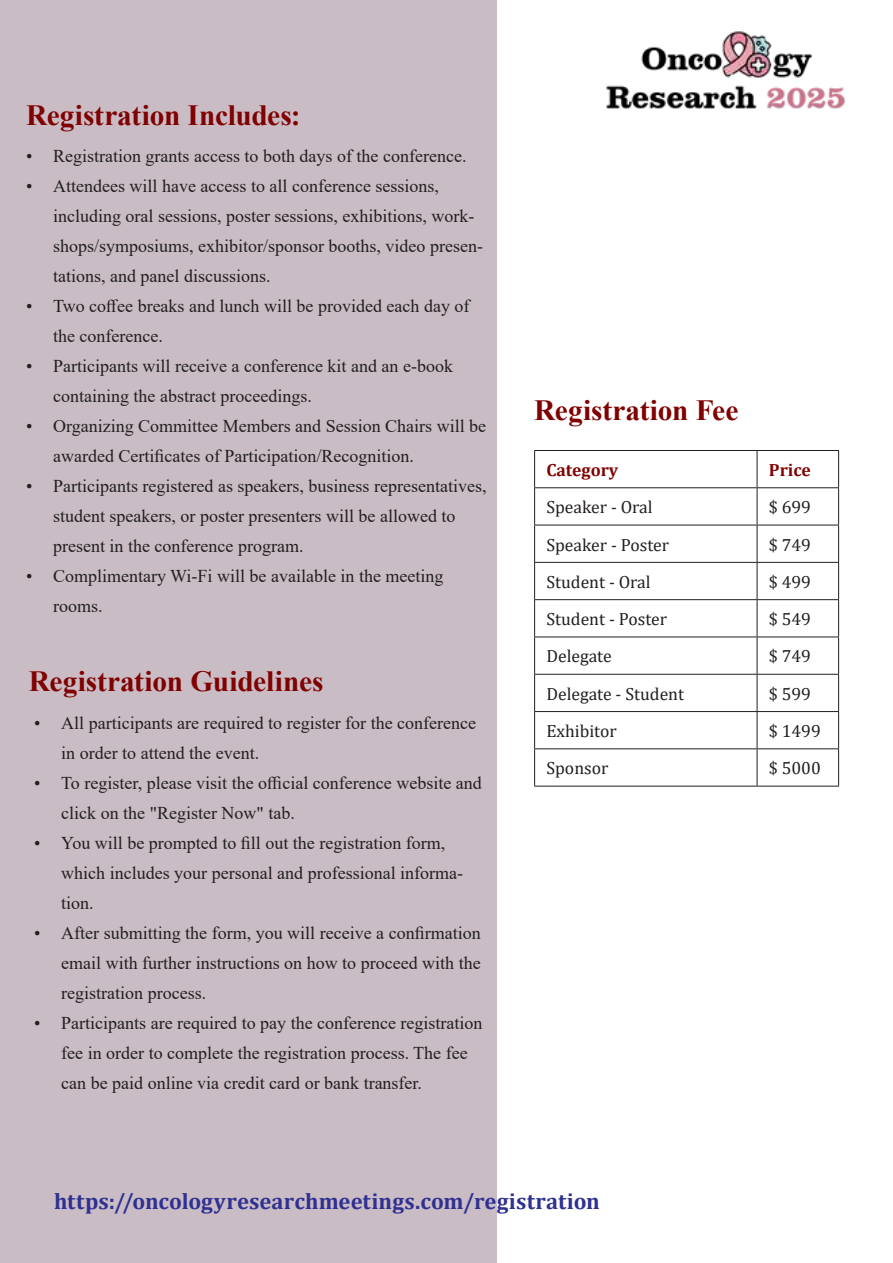
<style>
.page{position:relative;width:893px;height:1263px;background:#fff}
.page>*{position:absolute;margin:0;border:0;box-sizing:border-box;transform-origin:0 0}
.t1{font:700 29.25px "Times New Roman";letter-spacing:-.005em;color:#800101}
.t2{font:700 22.65px "Cambria";letter-spacing:.005em;color:#2e3092}
.t3{font:18px/30px "Times New Roman";color:#231f20}
.t4{font:17.7px "Cambria";color:#231f20}
.t5{font:700 17.7px "Cambria";color:#800101}
</style>
<div class="page">
<div style="left:0;top:0;width:497px;height:1263px;background:#c9bcc4"></div>
<hr style="left:534px;top:450px;width:223px;height:1px;background:#231f20">
<hr style="left:534px;top:451px;width:1px;height:36px;background:#231f20">
<hr style="left:757px;top:450px;width:82px;height:1px;background:#231f20">
<hr style="left:757px;top:451px;width:1px;height:36px;background:#231f20">
<hr style="left:838px;top:451px;width:1px;height:36px;background:#231f20">
<hr style="left:534px;top:487px;width:223px;height:1px;background:#231f20">
<hr style="left:534px;top:488px;width:1px;height:37px;background:#231f20">
<hr style="left:757px;top:487px;width:82px;height:1px;background:#231f20">
<hr style="left:757px;top:488px;width:1px;height:37px;background:#231f20">
<hr style="left:838px;top:488px;width:1px;height:37px;background:#231f20">
<hr style="left:534px;top:525px;width:223px;height:1px;background:#231f20">
<hr style="left:534px;top:525px;width:1px;height:37px;background:#231f20">
<hr style="left:757px;top:525px;width:82px;height:1px;background:#231f20">
<hr style="left:757px;top:525px;width:1px;height:37px;background:#231f20">
<hr style="left:838px;top:525px;width:1px;height:37px;background:#231f20">
<hr style="left:534px;top:562px;width:223px;height:1px;background:#231f20">
<hr style="left:534px;top:563px;width:1px;height:36px;background:#231f20">
<hr style="left:757px;top:562px;width:82px;height:1px;background:#231f20">
<hr style="left:757px;top:563px;width:1px;height:36px;background:#231f20">
<hr style="left:838px;top:563px;width:1px;height:36px;background:#231f20">
<hr style="left:534px;top:599px;width:223px;height:1px;background:#231f20">
<hr style="left:534px;top:600px;width:1px;height:37px;background:#231f20">
<hr style="left:757px;top:599px;width:82px;height:1px;background:#231f20">
<hr style="left:757px;top:600px;width:1px;height:37px;background:#231f20">
<hr style="left:838px;top:600px;width:1px;height:37px;background:#231f20">
<hr style="left:534px;top:637px;width:223px;height:1px;background:#231f20">
<hr style="left:534px;top:637px;width:1px;height:37px;background:#231f20">
<hr style="left:757px;top:637px;width:82px;height:1px;background:#231f20">
<hr style="left:757px;top:637px;width:1px;height:37px;background:#231f20">
<hr style="left:838px;top:637px;width:1px;height:37px;background:#231f20">
<hr style="left:534px;top:674px;width:223px;height:1px;background:#231f20">
<hr style="left:534px;top:675px;width:1px;height:36px;background:#231f20">
<hr style="left:757px;top:674px;width:82px;height:1px;background:#231f20">
<hr style="left:757px;top:675px;width:1px;height:36px;background:#231f20">
<hr style="left:838px;top:675px;width:1px;height:36px;background:#231f20">
<hr style="left:534px;top:711px;width:223px;height:1px;background:#231f20">
<hr style="left:534px;top:712px;width:1px;height:36px;background:#231f20">
<hr style="left:757px;top:711px;width:82px;height:1px;background:#231f20">
<hr style="left:757px;top:712px;width:1px;height:36px;background:#231f20">
<hr style="left:838px;top:712px;width:1px;height:36px;background:#231f20">
<hr style="left:534px;top:748px;width:223px;height:1px;background:#231f20">
<hr style="left:534px;top:749px;width:1px;height:37px;background:#231f20">
<hr style="left:757px;top:748px;width:82px;height:1px;background:#231f20">
<hr style="left:757px;top:749px;width:1px;height:37px;background:#231f20">
<hr style="left:838px;top:749px;width:1px;height:37px;background:#231f20">
<hr style="left:534px;top:786px;width:223px;height:1px;background:#231f20">
<hr style="left:757px;top:786px;width:82px;height:1px;background:#231f20">
<img style="left:606px;top:31px;width:240px;height:78px">
<h1 class="t1" style="left:26px;top:94px;width:276px">Registration Includes:</h1>
<p class="t3" style="left:26px;top:140px;width:442px">• Registration grants access to both days of the conference.</p>
<p class="t3" style="left:53px;top:170px;width:431px;text-indent:-27px">• Attendees will have access to all conference sessions, including oral sessions, poster sessions, exhibitions, work&shy;shops/symposiums, exhibitor/sponsor booths, video presen&shy;tations, and panel discussions.</p>
<p class="t3" style="left:53px;top:290px;width:418px;text-indent:-27px">• Two coffee breaks and lunch will be provided each day of the conference.</p>
<p class="t3" style="left:53px;top:350px;width:401px;text-indent:-27px">• Participants will receive a conference kit and an e-book containing the abstract proceedings.</p>
<p class="t3" style="left:53px;top:410px;width:435px;text-indent:-27px">• Organizing Committee Members and Session Chairs will be awarded Certificates of Participation/Recognition.</p>
<p class="t3" style="left:53px;top:470px;width:435px;text-indent:-27px">• Participants registered as speakers, business representatives, student speakers, or poster presenters will be allowed to present in the conference program.</p>
<p class="t3" style="left:53px;top:560px;width:392px;text-indent:-27px">• Complimentary Wi-Fi will be available in the meeting rooms.</p>
<h1 class="t1" style="left:29px;top:660px;width:296px">Registration Guidelines</h1>
<p class="t3" style="left:61px;top:707px;width:416px;text-indent:-27px">• All participants are required to register for the conference in order to attend the event.</p>
<p class="t3" style="left:61px;top:767px;width:422px;text-indent:-27px">• To register, please visit the official conference website and click on the "Register Now" tab.</p>
<p class="t3" style="left:61px;top:827px;width:403px;text-indent:-27px">• You will be prompted to fill out the registration form, which includes your personal and professional informa&shy;tion.</p>
<p class="t3" style="left:61px;top:917px;width:421px;text-align:justify;text-indent:-27px">• After submitting the form, you will receive a confirmation email with further instructions on how to proceed with the registration process.</p>
<p class="t3" style="left:61px;top:1007px;width:423px;text-indent:-27px">• Participants are required to pay the conference registration fee in order to complete the registration process. The fee can be paid online via credit card or bank transfer.</p>
<h1 class="t1" style="left:534px;top:389px;width:206px">Registration Fee</h1>
<p class="t5" style="left:546px;top:457px;width:73px">Category</p>
<p class="t5" style="left:769px;top:457px;width:44px">Price</p>
<p class="t4" style="left:546px;top:497px;width:108px">Speaker - Oral</p>
<p class="t4" style="left:769px;top:497px;width:44px">$ 699</p>
<p class="t4" style="left:546px;top:534px;width:124px">Speaker - Poster</p>
<p class="t4" style="left:769px;top:534px;width:44px">$ 749</p>
<p class="t4" style="left:546px;top:571px;width:106px">Student - Oral</p>
<p class="t4" style="left:769px;top:571px;width:44px">$ 499</p>
<p class="t4" style="left:546px;top:609px;width:122px">Student - Poster</p>
<p class="t4" style="left:769px;top:609px;width:44px">$ 549</p>
<p class="t4" style="left:546px;top:646px;width:67px">Delegate</p>
<p class="t4" style="left:769px;top:646px;width:44px">$ 749</p>
<p class="t4" style="left:546px;top:683px;width:139px">Delegate - Student</p>
<p class="t4" style="left:769px;top:683px;width:44px">$ 599</p>
<p class="t4" style="left:546px;top:721px;width:72px">Exhibitor</p>
<p class="t4" style="left:769px;top:721px;width:53px">$ 1499</p>
<p class="t4" style="left:546px;top:758px;width:64px">Sponsor</p>
<p class="t4" style="left:769px;top:758px;width:53px">$ 5000</p>
<p class="t2" style="left:54px;top:1185px;width:547px">https://oncologyresearchmeetings.com/registration</p>
</div>
